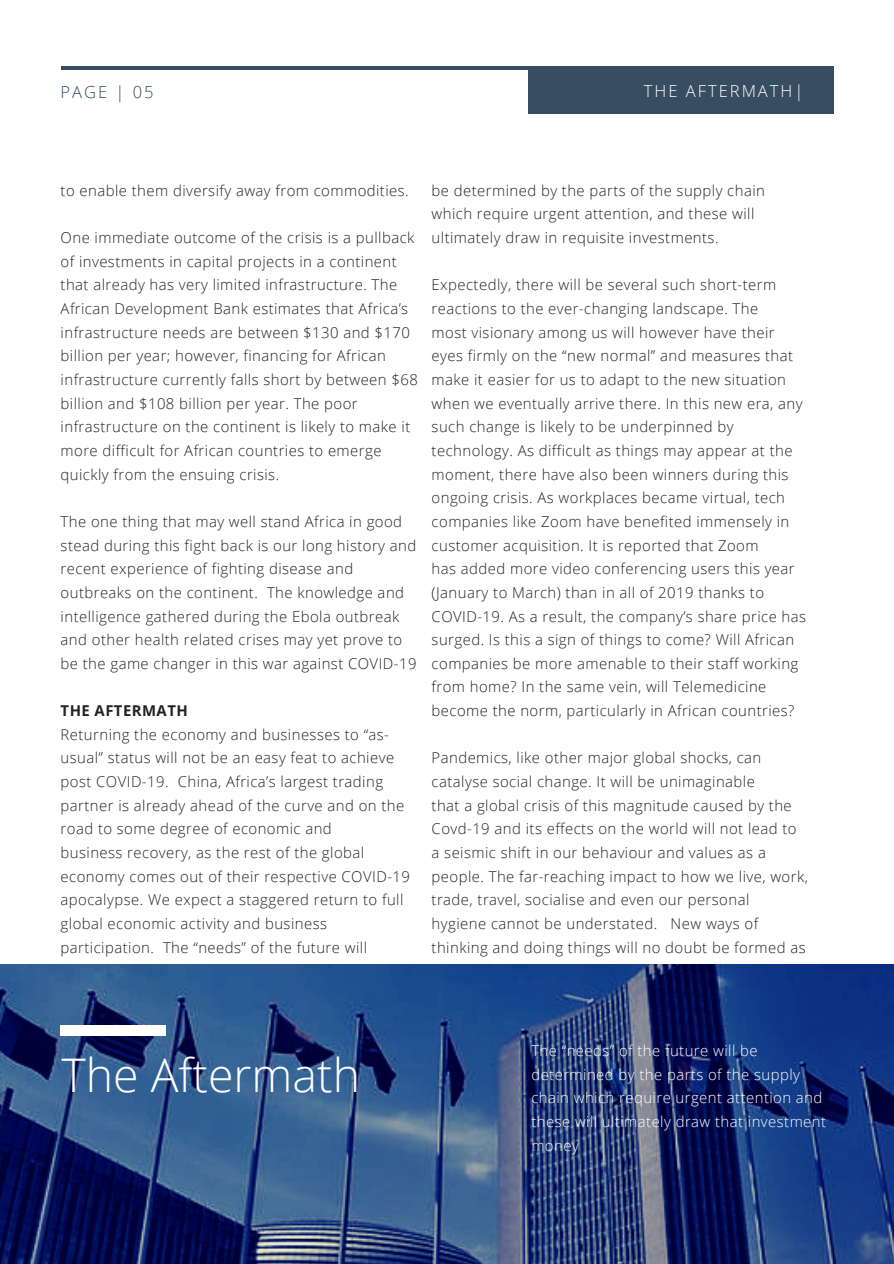
<style>
.page{position:relative;width:894px;height:1264px;background:#fff}
.page>*{position:absolute;margin:0;border:0;box-sizing:border-box;transform-origin:0 0}
.t1{font:300 46.35px "Open Sans";color:#fff}
.t2{font:300 16.5px "Open Sans";letter-spacing:.12em;color:#fff}
.t3{font:300 16.5px "Open Sans";letter-spacing:.12em;color:#364d62}
.t4{font:300 14.85px/23.7px "Open Sans";letter-spacing:.03em;color:#222}
.t5{font:300 14.85px/23.7px "Open Sans";letter-spacing:.03em;color:#fff}
.t6{font:700 14.85px "Open Sans";letter-spacing:.03em;color:#222}
</style>
<div class="page">
<hr style="left:61px;top:66px;width:771px;height:4px;background:#364d62">
<div style="left:528px;top:66px;width:305px;height:48px;background:#364d62"></div>
<img style="left:0;top:964px;width:893px;height:299px">
<div style="left:60px;top:1025px;width:105px;height:10px;background:#fff"></div>
<p class="t3" style="left:61px;top:80px;width:95px">PAGE | 05</p>
<p class="t2" style="left:643px;top:79px;width:161px">THE AFTERMATH|</p>
<p class="t4" style="left:61px;top:178px;width:349px">to enable them diversify away from commodities.</p>
<p class="t4" style="left:61px;top:225px;width:358px">One immediate outcome of the crisis is a pullback of investments in capital projects in a continent that already has very limited infrastructure. The African Development Bank estimates that Africa’s infrastructure needs are between $130 and $170 billion per year; however, financing for African infrastructure currently falls short by between $68 billion and $108 billion per year. The poor infrastructure on the continent is likely to make it more difficult for African countries to emerge quickly from the ensuing crisis.</p>
<p class="t4" style="left:61px;top:509px;width:357px">The one thing that may well stand Africa in good stead during this fight back is our long history and recent experience of fighting disease and outbreaks on the continent. The knowledge and intelligence gathered during the Ebola outbreak and other health related crises may yet prove to be the game changer in this war against COVID-19</p>
<p class="t6" style="left:61px;top:700px;width:129px">THE AFTERMATH</p>
<p class="t4" style="left:61px;top:722px;width:351px">Returning the economy and businesses to “as&shy;usual” status will not be an easy feat to achieve post COVID-19. China, Africa’s largest trading partner is already ahead of the curve and on the road to some degree of economic and<br>business recovery, as the rest of the global economy comes out of their respective COVID-19 apocalypse. We expect a staggered return to full global economic activity and business participation. The “needs” of the future will</p>
<p class="t4" style="left:431px;top:178px;width:335px">be determined by the parts of the supply chain which require urgent attention, and these will ultimately draw in requisite investments.</p>
<p class="t4" style="left:431px;top:273px;width:376px">Expectedly, there will be several such short-term reactions to the ever-changing landscape. The<br>most visionary among us will however have their eyes firmly on the “new normal” and measures that make it easier for us to adapt to the new situation when we eventually arrive there. In this new era, any such change is likely to be underpinned by technology. As difficult as things may appear at the moment, there have also been winners during this ongoing crisis. As workplaces became virtual, tech companies like Zoom have benefited immensely in customer acquisition. It is reported that Zoom<br>has added more video conferencing users this year (January to March) than in all of 2019 thanks to COVID-19. As a result, the company’s share price has surged. Is this a sign of things to come? Will African companies be more amenable to their staff working from home? In the same vein, will Telemedicine become the norm, particularly in African countries?</p>
<p class="t4" style="left:431px;top:745px;width:377px">Pandemics, like other major global shocks, can catalyse social change. It will be unimaginable<br>that a global crisis of this magnitude caused by the Covd-19 and its effects on the world will not lead to a seismic shift in our behaviour and values as a people. The far-reaching impact to how we live, work, trade, travel, socialise and even our personal<br>hygiene cannot be understated. New ways of thinking and doing things will no doubt be formed as</p>
<h1 class="t1" style="left:62px;top:1043px;width:300px">The Aftermath</h1>
<p class="t5" style="left:531px;top:1038px;width:296px">The “needs” of the future will be determined by the parts of the supply chain which require urgent attention and these will ultimately draw that investment money</p>
</div>
